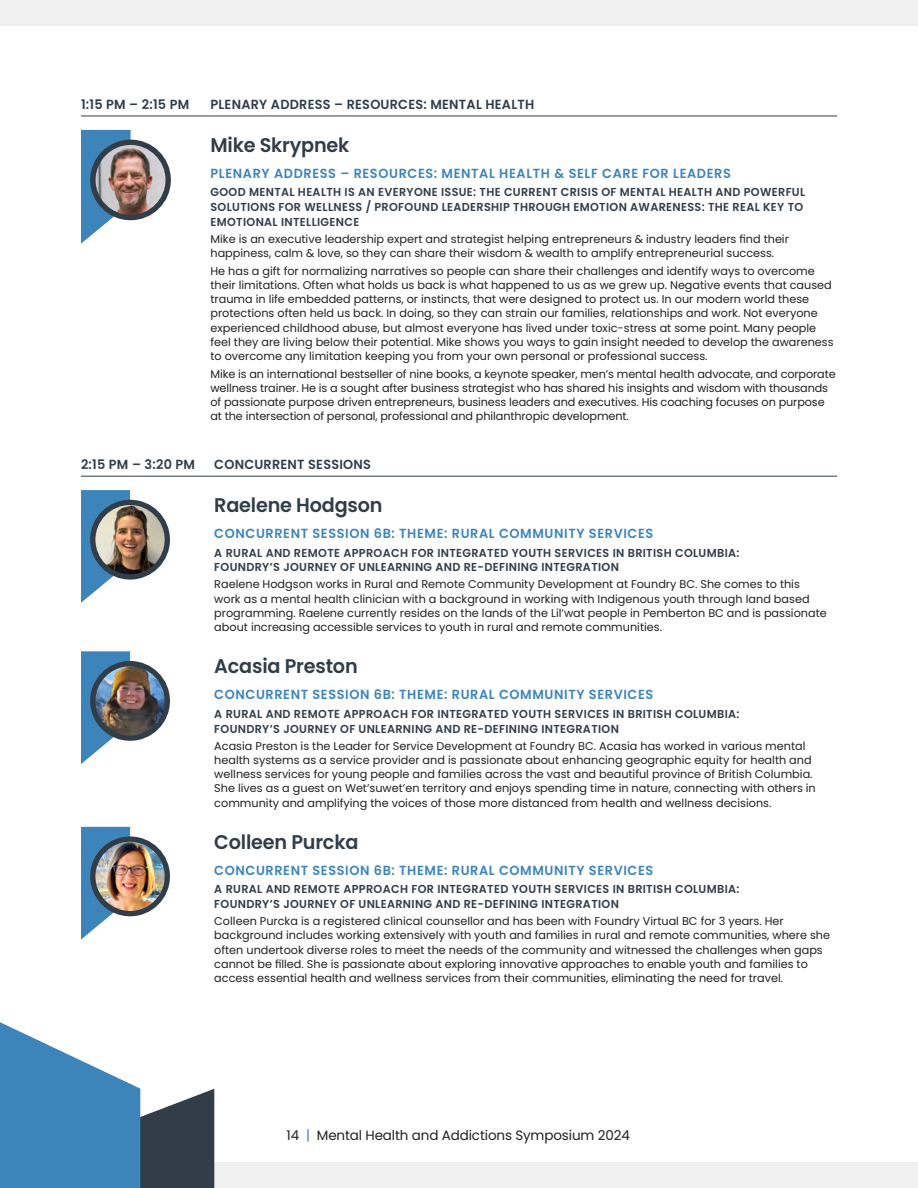
<style>
.page{position:relative;width:918px;height:1188px;background:#fff}
.page>*{position:absolute;margin:0;border:0;box-sizing:border-box;transform-origin:0 0}
.SPEAKER_NAME{font:600 19.8px "Poppins";letter-spacing:-.01em;color:#313d49}
.t1{font:13.5px "Poppins";letter-spacing:-.01em;color:#231f20}
.Session_Title{font:600 13.2px "Poppins";letter-spacing:.05em;color:#3d84ba}
.Table_Header{font:600 13.2px "Poppins";letter-spacing:.02em;color:#313d49}
.Bio_title{font:600 11.55px/14.9px "Poppins";letter-spacing:.03em;color:#313d49}
.Speaker_bio{font:11.25px/14.2px "Poppins";color:#231f20}
.s1{color:#3d84ba}
</style>
<div class="page">
<div style="left:0;top:1162px;width:918px;height:26px;background:#f0f0f0"></div>
<svg style="left:0;top:1022px;width:214px;height:166px"></svg>
<div style="left:0;top:0;width:918px;height:26px;background:#f0f0f0"></div>
<hr style="left:81px;top:116px;width:129px;height:1px;background:#313d49">
<hr style="left:210px;top:116px;width:627px;height:1px;background:#313d49">
<svg style="left:81px;top:130px;width:50px;height:114px"></svg>
<img style="left:93px;top:142px;width:75px;height:76px;border-radius:38px">
<div style="left:90px;top:140px;width:81px;height:80px;border:5px solid #313d49;border-radius:50%"></div>
<hr style="left:81px;top:476px;width:133px;height:1px;background:#313d49">
<hr style="left:214px;top:476px;width:623px;height:1px;background:#313d49">
<svg style="left:81px;top:490px;width:49px;height:113px"></svg>
<img style="left:93px;top:505px;width:74px;height:72px">
<div style="left:90px;top:500px;width:80px;height:80px;border:5px solid #313d49;border-radius:50%"></div>
<svg style="left:81px;top:651px;width:49px;height:113px"></svg>
<img style="left:93px;top:664px;width:74px;height:74px;border-radius:37px">
<div style="left:90px;top:661px;width:80px;height:80px;border:5px solid #313d49;border-radius:50%"></div>
<svg style="left:81px;top:827px;width:49px;height:113px"></svg>
<img style="left:93px;top:841px;width:74px;height:73px">
<div style="left:90px;top:836px;width:80px;height:80px;border:5px solid #313d49;border-radius:50%"></div>
<p class="Table_Header" style="left:81px;top:97px;width:110px">1:15 PM – 2:15 PM</p>
<p class="Table_Header" style="left:210px;top:97px;width:325px">PLENARY ADDRESS – RESOURCES: MENTAL HEALTH</p>
<p class="SPEAKER_NAME" style="left:210px;top:134px;width:141px">Mike Skrypnek</p>
<p class="Session_Title" style="left:210px;top:166px;width:522px">PLENARY ADDRESS – RESOURCES: MENTAL HEALTH &amp; SELF CARE FOR LEADERS</p>
<p class="Bio_title" style="left:210px;top:185px;width:596px">GOOD MENTAL HEALTH IS AN EVERYONE ISSUE: THE CURRENT CRISIS OF MENTAL HEALTH AND POWERFUL<br>SOLUTIONS FOR WELLNESS / PROFOUND LEADERSHIP THROUGH EMOTION AWARENESS: THE REAL KEY TO<br>EMOTIONAL INTELLIGENCE</p>
<p class="Speaker_bio" style="left:210px;top:232px;width:580px">Mike is an executive leadership expert and strategist helping entrepreneurs &amp; industry leaders find their happiness, calm &amp; love, so they can share their wisdom &amp; wealth to amplify entrepreneurial success.</p>
<p class="Speaker_bio" style="left:210px;top:264px;width:625px">He has a gift for normalizing narratives so people can share their challenges and identify ways to overcome their limitations. Often what holds us back is what happened to us as we grew up. Negative events that caused trauma in life embedded patterns, or instincts, that were designed to protect us. In our modern world these protections often held us back. In doing, so they can strain our families, relationships and work. Not everyone experienced childhood abuse, but almost everyone has lived under toxic-stress at some point. Many people feel they are living below their potential. Mike shows you ways to gain insight needed to develop the awareness to overcome any limitation keeping you from your own personal or professional success.</p>
<p class="Speaker_bio" style="left:210px;top:367px;width:627px">Mike is an international bestseller of nine books, a keynote speaker, men’s mental health advocate, and corporate wellness trainer. He is a sought after business strategist who has shared his insights and wisdom with thousands of passionate purpose driven entrepreneurs, business leaders and executives. His coaching focuses on purpose at the intersection of personal, professional and philanthropic development.</p>
<p class="Table_Header" style="left:81px;top:457px;width:116px">2:15 PM – 3:20 PM</p>
<p class="Table_Header" style="left:214px;top:457px;width:158px">CONCURRENT SESSIONS</p>
<p class="SPEAKER_NAME" style="left:214px;top:494px;width:170px">Raelene Hodgson</p>
<p class="Session_Title" style="left:214px;top:526px;width:441px">CONCURRENT SESSION 6B: THEME: RURAL COMMUNITY SERVICES</p>
<p class="Bio_title" style="left:214px;top:545px;width:527px">A RURAL AND REMOTE APPROACH FOR INTEGRATED YOUTH SERVICES IN BRITISH COLUMBIA:<br>FOUNDRY’S JOURNEY OF UNLEARNING AND RE-DEFINING INTEGRATION</p>
<p class="Speaker_bio" style="left:214px;top:577px;width:614px">Raelene Hodgson works in Rural and Remote Community Development at Foundry BC. She comes to this work as a mental health clinician with a background in working with Indigenous youth through land based programming. Raelene currently resides on the lands of the Lil’wat people in Pemberton BC and is passionate about increasing accessible services to youth in rural and remote communities.</p>
<p class="SPEAKER_NAME" style="left:214px;top:655px;width:145px">Acasia Preston</p>
<p class="Session_Title" style="left:214px;top:687px;width:441px">CONCURRENT SESSION 6B: THEME: RURAL COMMUNITY SERVICES</p>
<p class="Bio_title" style="left:214px;top:706px;width:527px">A RURAL AND REMOTE APPROACH FOR INTEGRATED YOUTH SERVICES IN BRITISH COLUMBIA:<br>FOUNDRY’S JOURNEY OF UNLEARNING AND RE-DEFINING INTEGRATION</p>
<p class="Speaker_bio" style="left:214px;top:739px;width:603px">Acasia Preston is the Leader for Service Development at Foundry BC. Acasia has worked in various mental health systems as a service provider and is passionate about enhancing geographic equity for health and wellness services for young people and families across the vast and beautiful province of British Columbia.<br>She lives as a guest on Wet’suwet’en territory and enjoys spending time in nature, connecting with others in community and amplifying the voices of those more distanced from health and wellness decisions.</p>
<p class="SPEAKER_NAME" style="left:214px;top:831px;width:146px">Colleen Purcka</p>
<p class="Session_Title" style="left:214px;top:863px;width:441px">CONCURRENT SESSION 6B: THEME: RURAL COMMUNITY SERVICES</p>
<p class="Bio_title" style="left:214px;top:882px;width:527px">A RURAL AND REMOTE APPROACH FOR INTEGRATED YOUTH SERVICES IN BRITISH COLUMBIA:<br>FOUNDRY’S JOURNEY OF UNLEARNING AND RE-DEFINING INTEGRATION</p>
<p class="Speaker_bio" style="left:214px;top:914px;width:617px">Colleen Purcka is a registered clinical counsellor and has been with Foundry Virtual BC for 3 years. Her background includes working extensively with youth and families in rural and remote communities, where she often undertook diverse roles to meet the needs of the community and witnessed the challenges when gaps cannot be filled. She is passionate about exploring innovative approaches to enable youth and families to access essential health and wellness services from their communities, eliminating the need for travel.</p>
<p class="t1" style="left:287px;top:1127px;width:345px">14 <span class="s1">|</span> Mental Health and Addictions Symposium 2024</p>
</div>
